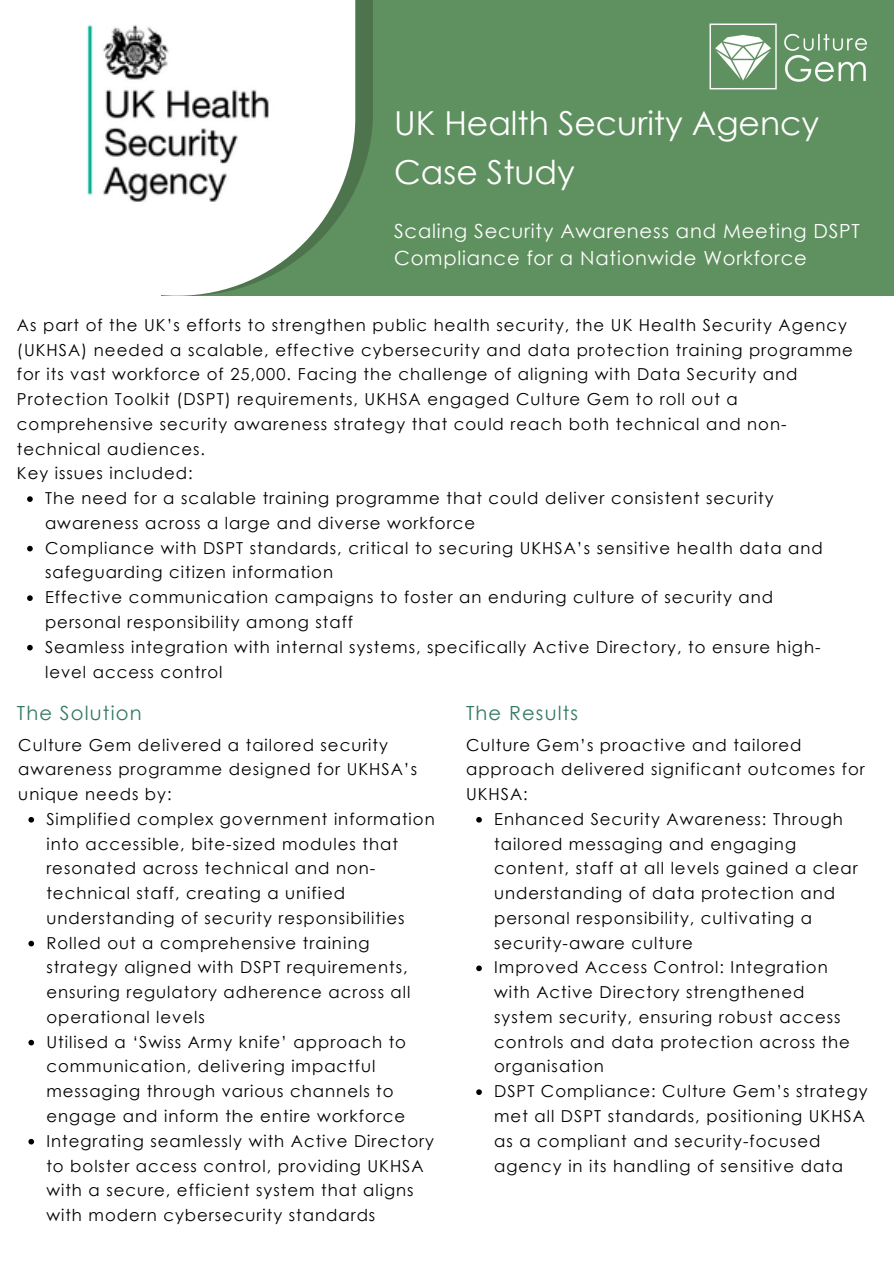
<style>
.page{position:relative;width:894px;height:1264px;background:#fff}
.page>*{position:absolute;margin:0;border:0;box-sizing:border-box;transform-origin:0 0}
.t1{font:33px/48.3px "Century Gothic";color:#fff}
.t2{font:19.5px/27px "Century Gothic";letter-spacing:.04em;color:#fff}
.t3{font:19.5px "Century Gothic";letter-spacing:.06em;color:#337964}
.t4{font:16.5px/24.8px "Century Gothic";letter-spacing:.06em;color:#000}
</style>
<div class="page">
<div style="left:161px;top:0;width:732px;height:296px;background:#5f905f"></div>
<svg style="left:355px;top:0;width:18px;height:189px;fill:#4d744d"></svg>
<img style="left:87px;top:0;width:268px;height:296px">
<img style="left:709px;top:23px;width:157px;height:66px">
<svg style="left:476px;top:817px;width:5px;height:5px"></svg>
<svg style="left:476px;top:965px;width:5px;height:6px"></svg>
<svg style="left:476px;top:1089px;width:5px;height:5px"></svg>
<svg style="left:27px;top:496px;width:6px;height:6px"></svg>
<svg style="left:27px;top:546px;width:6px;height:5px"></svg>
<svg style="left:27px;top:595px;width:6px;height:6px"></svg>
<svg style="left:27px;top:645px;width:6px;height:5px"></svg>
<svg style="left:28px;top:817px;width:6px;height:5px"></svg>
<svg style="left:28px;top:940px;width:6px;height:6px"></svg>
<svg style="left:28px;top:1039px;width:6px;height:6px"></svg>
<svg style="left:28px;top:1138px;width:6px;height:6px"></svg>
<p class="t1" style="left:394px;top:98px;width:426px">UK Health Security Agency<br>Case Study</p>
<p class="t2" style="left:394px;top:216px;width:467px">Scaling Security Awareness and Meeting DSPT<br>Compliance for a Nationwide Workforce</p>
<p class="t4" style="left:17px;top:312px;width:837px">As part of the UK’s efforts to strengthen public health security, the UK Health Security Agency (UKHSA) needed a scalable, effective cybersecurity and data protection training programme for its vast workforce of 25,000. Facing the challenge of aligning with Data Security and Protection Toolkit (DSPT) requirements, UKHSA engaged Culture Gem to roll out a comprehensive security awareness strategy that could reach both technical and non&shy;technical audiences.</p>
<p class="t4" style="left:17px;top:460px;width:177px">Key issues included:</p>
<p class="t4" style="left:45px;top:485px;width:730px">The need for a scalable training programme that could deliver consistent security awareness across a large and diverse workforce</p>
<p class="t4" style="left:45px;top:535px;width:779px">Compliance with DSPT standards, critical to securing UKHSA’s sensitive health data and safeguarding citizen information</p>
<h2 class="t4" style="left:45px;top:584px;width:729px">Effective communication campaigns to foster an enduring culture of security and personal responsibility among staff</h2>
<p class="t4" style="left:45px;top:634px;width:776px">Seamless integration with internal systems, specifically Active Directory, to ensure high&shy;level access control</p>
<p class="t3" style="left:17px;top:700px;width:126px">The Solution</p>
<p class="t4" style="left:18px;top:731px;width:400px">Culture Gem delivered a tailored security awareness programme designed for UKHSA’s unique needs by:</p>
<p class="t4" style="left:46px;top:806px;width:390px">Simplified complex government information into accessible, bite-sized modules that resonated across technical and non&shy;technical staff, creating a unified understanding of security responsibilities</p>
<p class="t4" style="left:46px;top:929px;width:365px">Rolled out a comprehensive training strategy aligned with DSPT requirements, ensuring regulatory adherence across all operational levels</p>
<h2 class="t4" style="left:46px;top:1028px;width:361px">Utilised a ‘Swiss Army knife’ approach to communication, delivering impactful messaging through various channels to engage and inform the entire workforce</h2>
<p class="t4" style="left:46px;top:1127px;width:389px">Integrating seamlessly with Active Directory to bolster access control, providing UKHSA with a secure, efficient system that aligns with modern cybersecurity standards</p>
<p class="t3" style="left:466px;top:700px;width:113px">The Results</p>
<p class="t4" style="left:466px;top:731px;width:400px">Culture Gem’s proactive and tailored approach delivered significant outcomes for<br>UKHSA:</p>
<h2 class="t4" style="left:494px;top:806px;width:365px">Enhanced Security Awareness: Through tailored messaging and engaging content, staff at all levels gained a clear understanding of data protection and personal responsibility, cultivating a security-aware culture</h2>
<p class="t4" style="left:494px;top:954px;width:357px">Improved Access Control: Integration with Active Directory strengthened system security, ensuring robust access controls and data protection across the organisation</p>
<p class="t4" style="left:494px;top:1078px;width:375px">DSPT Compliance: Culture Gem’s strategy met all DSPT standards, positioning UKHSA as a compliant and security-focused agency in its handling of sensitive data</p>
</div>
